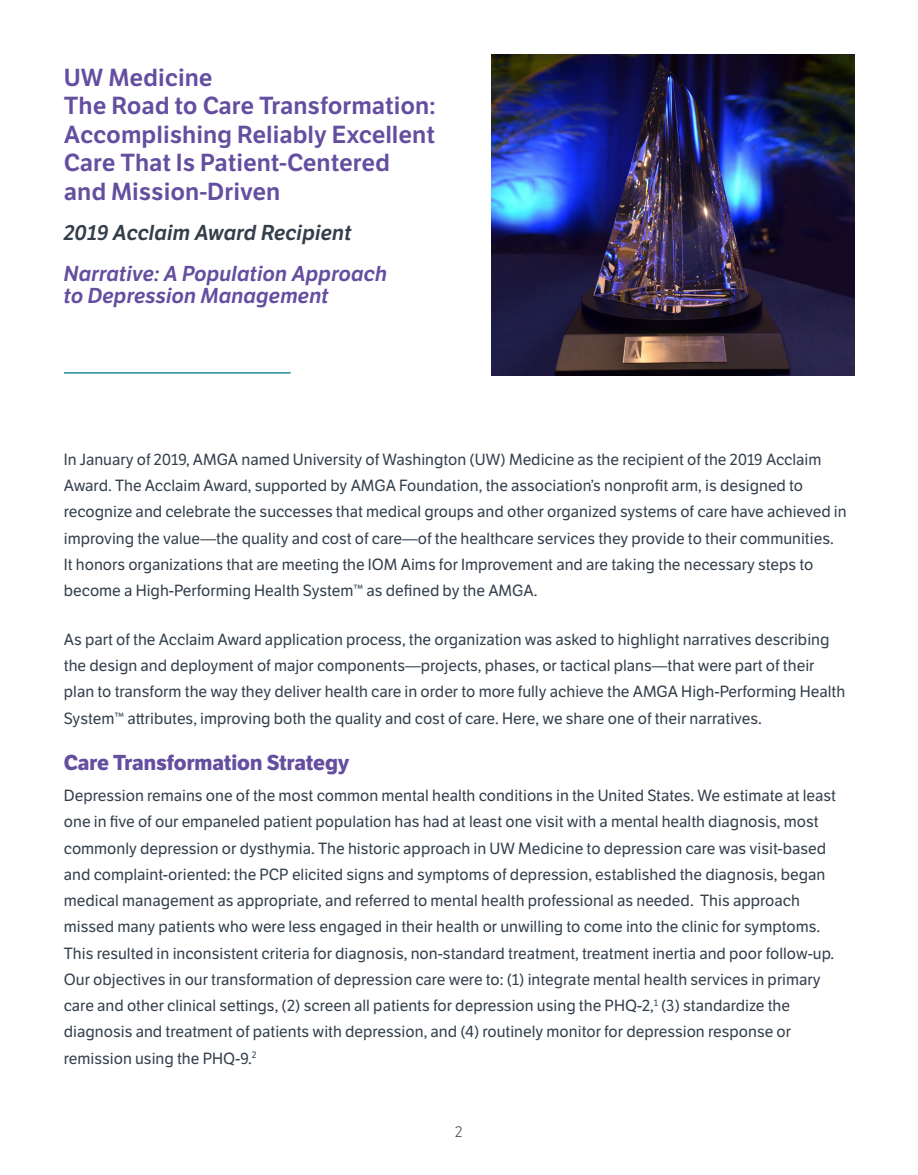
<style>
.page{position:relative;width:918px;height:1175px;background:#fff}
.page>*{position:absolute;margin:0;border:0;box-sizing:border-box;transform-origin:0 0}
.Title_-_page_2{font:600 24px/28.5px "LFT Etica";color:#644ea0}
.Organization_name{font:italic 600 21px/22.5px "LFT Etica";color:#644ea0}
.subheads{font:700 21px "LFT Etica";color:#644ea0}
.Title_-_page_2-2{font:italic 600 21px "LFT Etica";color:#333f4b}
.Body_text_10_5_Etica{font:15.75px/26.2px "LFT Etica";color:#333f4b}
.t1{font:300 15px "LFT Etica";color:#333f4b}
</style>
<div class="page">
<hr style="left:64px;top:372px;width:227px;height:2px;background:#218d9a">
<img style="left:492px;top:54px;width:363px;height:322px">
<p class="Title_-_page_2" style="left:64px;top:63px;width:373px">UW Medicine<br>The Road to Care Transformation:<br>Accomplishing Reliably Excellent<br>Care That Is Patient-Centered and Mission-Driven</p>
<p class="Title_-_page_2-2" style="left:64px;top:220px;width:289px">2019 Acclaim Award Recipient</p>
<p class="Organization_name" style="left:64px;top:262px;width:325px">Narrative: A Population Approach to Depression Management</p>
<p class="Body_text_10_5_Etica" style="left:64px;top:446px;width:784px">In January of 2019, AMGA named University of Washington (UW) Medicine as the recipient of the 2019 Acclaim Award. The Acclaim Award, supported by AMGA Foundation, the association’s nonprofit arm, is designed to recognize and celebrate the successes that medical groups and other organized systems of care have achieved in improving the value—the quality and cost of care—of the healthcare services they provide to their communities.<br>It honors organizations that are meeting the IOM Aims for Improvement and are taking the necessary steps to become a High-Performing Health System™ as defined by the AMGA.</p>
<p class="Body_text_10_5_Etica" style="left:64px;top:626px;width:783px">As part of the Acclaim Award application process, the organization was asked to highlight narratives describing the design and deployment of major components—projects, phases, or tactical plans—that were part of their plan to transform the way they deliver health care in order to more fully achieve the AMGA High-Performing Health System™ attributes, improving both the quality and cost of care. Here, we share one of their narratives.</p>
<p class="subheads" style="left:64px;top:750px;width:287px">Care Transformation Strategy</p>
<p class="Body_text_10_5_Etica" style="left:64px;top:782px;width:774px">Depression remains one of the most common mental health conditions in the United States. We estimate at least one in five of our empaneled patient population has had at least one visit with a mental health diagnosis, most commonly depression or dysthymia. The historic approach in UW Medicine to depression care was visit-based and complaint-oriented: the PCP elicited signs and symptoms of depression, established the diagnosis, began medical management as appropriate, and referred to mental health professional as needed. This approach missed many patients who were less engaged in their health or unwilling to come into the clinic for symptoms.<br>This resulted in inconsistent criteria for diagnosis, non-standard treatment, treatment inertia and poor follow-up.<br>Our objectives in our transformation of depression care were to: (1) integrate mental health services in primary care and other clinical settings, (2) screen all patients for depression using the PHQ-2,<sup>1</sup> (3) standardize the diagnosis and treatment of patients with depression, and (4) routinely monitor for depression response or remission using the PHQ-9.<sup>2</sup></p>
<p class="t1" style="left:455px;top:1123px;width:9px">2</p>
</div>
